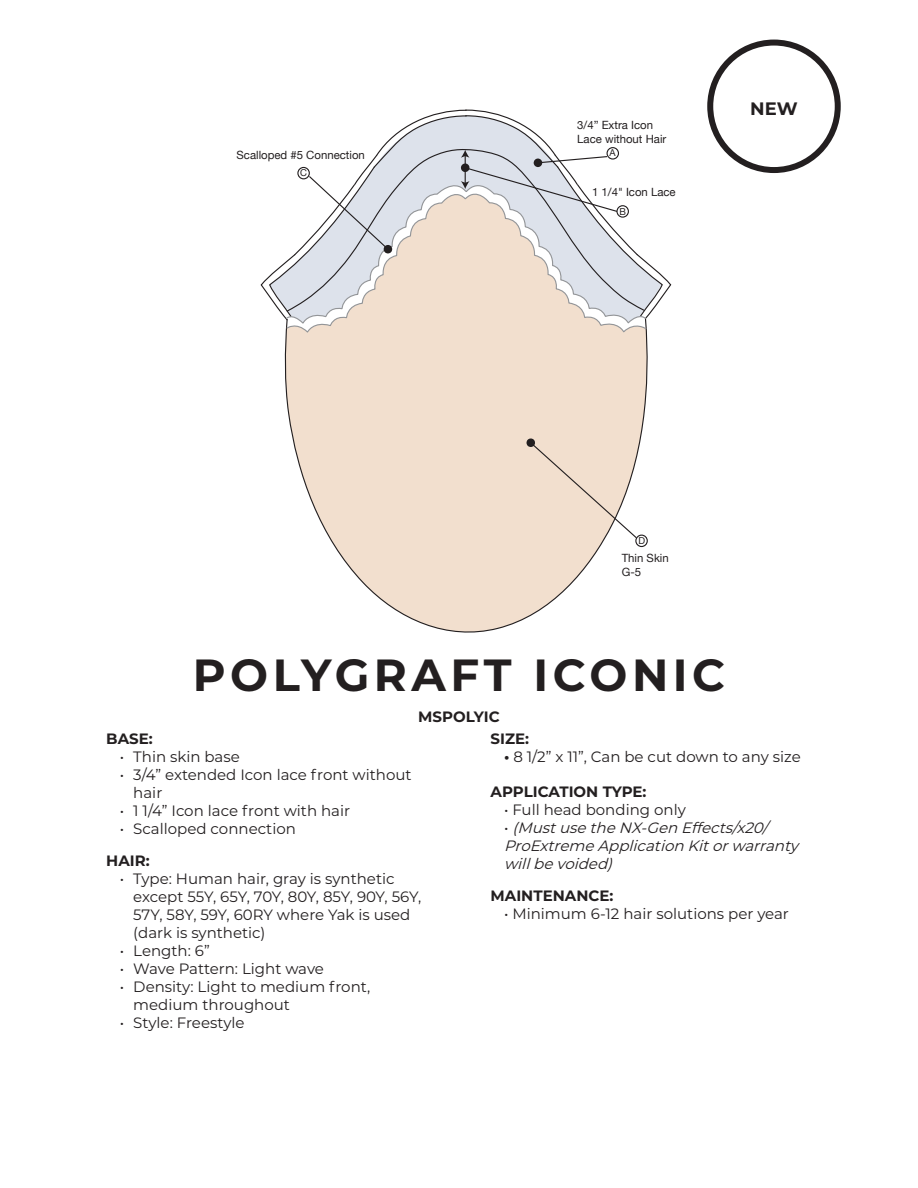
<style>
.page{position:relative;width:918px;height:1188px;background:#fff}
.page>*{position:absolute;margin:0;border:0;box-sizing:border-box;transform-origin:0 0}
.t1{font:700 45px "Montserrat";letter-spacing:.1em;color:#231f20}
.t2{font:700 18px "Montserrat";color:#231f20}
.Specs_Bullets{font:15px/18px "Montserrat";color:#231f20}
.Specs_Bullets-2{font:italic 15px/18px "Montserrat";color:#231f20}
.Spec_Headers{font:700 15px "Montserrat";color:#231f20}
.t3{font:11.4px/13.6px "Helvetica Neue";color:#231f20}
.t4{font:9.45px "Helvetica Neue";color:#231f20}
.s1{font-weight:700}
.s2{font-style:normal}
</style>
<div class="page">
<svg style="left:284px;top:328px;width:364px;height:305px"></svg>
<svg style="left:286px;top:321px;width:361px;height:14px;background:#efdecf"></svg>
<div style="left:635px;top:535px;width:13px;height:12px;border:1px solid #231f20;border-radius:50%"></div>
<svg style="left:260px;top:109px;width:412px;height:212px"></svg>
<svg style="left:526px;top:438px;width:112px;height:101px;background:#eddccd"></svg>
<svg style="left:286px;top:148px;width:359px;height:165px"></svg>
<div style="left:707px;top:40px;width:134px;height:133px;border:6px solid #231f20;border-radius:50%"></div>
<p class="t3" style="left:237px;top:149px;width:130px">Scalloped #5 Connection</p>
<p class="t4" style="left:300px;top:166px;width:8px">C</p>
<p class="t3" style="left:577px;top:119px;width:91px">3/4” Extra Icon<br>Lace without Hair</p>
<p class="t4" style="left:610px;top:146px;width:8px">A</p>
<p class="t3" style="left:592px;top:186px;width:85px">1 1/4" Icon Lace</p>
<p class="t4" style="left:619px;top:205px;width:8px">B</p>
<p class="t2" style="left:750px;top:96px;width:49px">NEW</p>
<p class="t4" style="left:638px;top:534px;width:8px">D</p>
<p class="t3" style="left:622px;top:552px;width:48px">Thin Skin<br>G-5</p>
<p class="t1" style="left:193px;top:642px;width:534px">POLYGRAFT ICONIC</p>
<p class="Spec_Headers" style="left:418px;top:706px;width:83px">MSPOLYIC</p>
<p class="Spec_Headers" style="left:106px;top:728px;width:48px">BASE:</p>
<p class="Specs_Bullets" style="left:120px;top:748px;width:122px">• Thin skin base</p>
<p class="Specs_Bullets" style="left:133px;top:766px;width:280px;text-indent:-14px">• 3/4” extended Icon lace front without hair</p>
<p class="Specs_Bullets" style="left:120px;top:802px;width:232px">• 1 1/4” Icon lace front with hair</p>
<p class="Specs_Bullets" style="left:120px;top:820px;width:178px">• Scalloped connection</p>
<p class="Spec_Headers" style="left:106px;top:850px;width:45px">HAIR:</p>
<p class="Specs_Bullets" style="left:133px;top:869px;width:290px;text-indent:-14px">• Type: Human hair, gray is synthetic except 55Y, 65Y, 70Y, 80Y, 85Y, 90Y, 56Y, 57Y, 58Y, 59Y, 60RY where Yak is used (dark is synthetic)</p>
<p class="Specs_Bullets" style="left:120px;top:941px;width:91px">• Length: 6”</p>
<p class="Specs_Bullets" style="left:120px;top:959px;width:206px">• Wave Pattern: Light wave</p>
<p class="Specs_Bullets" style="left:133px;top:977px;width:238px;text-indent:-14px">• Density: Light to medium front, medium throughout</p>
<p class="Specs_Bullets" style="left:120px;top:1013px;width:126px">• Style: Freestyle</p>
<p class="Spec_Headers" style="left:491px;top:728px;width:40px">SIZE:</p>
<p class="Specs_Bullets" style="left:504px;top:748px;width:298px"><span class="s1">•</span> 8 1/2” x 11”, Can be cut down to any size</p>
<p class="Spec_Headers" style="left:491px;top:781px;width:157px">APPLICATION TYPE:</p>
<p class="Specs_Bullets" style="left:504px;top:800px;width:183px">• Full head bonding only</p>
<p class="Specs_Bullets-2" style="left:504px;top:818px;width:296px"><span class="s2">•</span> (MustusetheNX-Gen Effects/x20/<br>ProExtremeApplication Kitorwarranty willbevoided)</p>
<p class="Spec_Headers" style="left:491px;top:885px;width:124px">MAINTENANCE:</p>
<p class="Specs_Bullets" style="left:504px;top:904px;width:286px">• Minimum 6-12 hair solutions per year</p>
</div>
